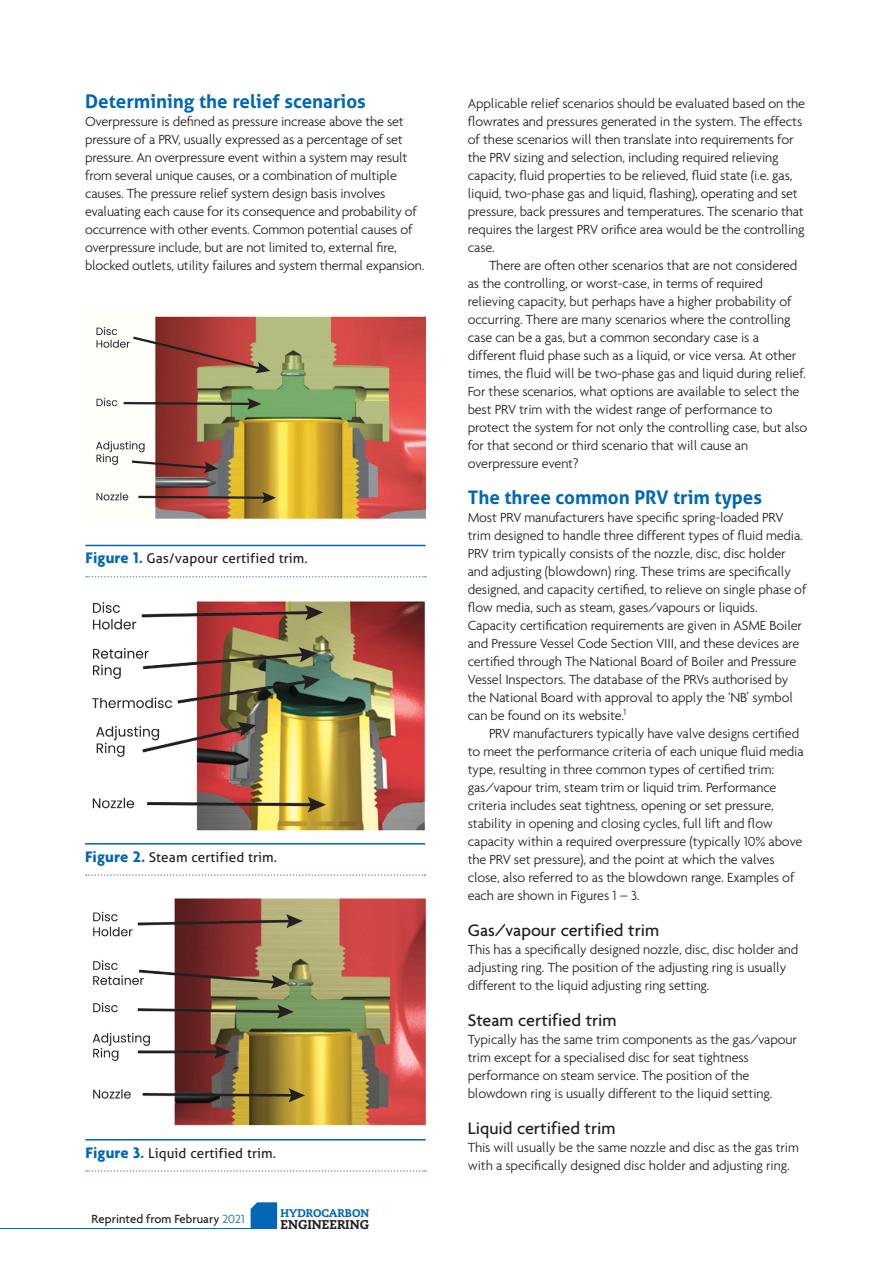
<style>
.page{position:relative;width:893px;height:1263px;background:#fff}
.page>*{position:absolute;margin:0;border:0;box-sizing:border-box;transform-origin:0 0}
.Sub_1{font:700 18.75px "Aller";color:#0167b4}
.Sub_2{font:500 18px "Agenda";color:#231f20}
.Paragraph_1{font:300 14.25px/18px "Agenda";letter-spacing:-.01em;color:#231f20}
.Body_Text{font:300 14.25px/18px "Agenda";letter-spacing:-.01em;color:#231f20}
.t1{font:13.5px "Aller";letter-spacing:.01em;color:#231f20}
.t2{font:500 12.75px "Agenda";color:#231f20}
.t3{font:800 12.75px "Caecilia";color:#231f20}
.t4{font:800 11.1px "Caecilia";color:#0167b4}
.s1{font-family:"Agenda";font-weight:700;font-size:16.5px;color:#0167b4}
.s2{font-weight:300;color:#0167b4}
</style>
<div class="page">
<hr style="left:0;top:1228px;width:277px;height:1px;background:#0167b4">
<svg style="left:251px;top:1202px;width:26px;height:26px"></svg>
<img style="left:96px;top:316px;width:330px;height:203px">
<img style="left:92px;top:601px;width:333px;height:230px">
<img style="left:92px;top:898px;width:334px;height:228px">
<hr style="left:85px;top:545px;width:341px;height:1px;background:#0167b4">
<svg style="left:86px;top:576px;width:340px;height:1px"></svg>
<hr style="left:85px;top:843px;width:340px;height:1px;background:#0167b4">
<svg style="left:86px;top:874px;width:339px;height:2px"></svg>
<hr style="left:85px;top:1139px;width:341px;height:1px;background:#0167b4">
<svg style="left:86px;top:1170px;width:340px;height:2px"></svg>
<p class="Sub_1" style="left:85px;top:90px;width:282px">Determining the relief scenarios</p>
<p class="Paragraph_1" style="left:85px;top:112px;width:341px">Overpressure is defined as pressure increase above the set pressure of a PRV, usually expressed as a percentage of set pressure. An overpressure event within a system may result from several unique causes, or a combination of multiple causes. The pressure relief system design basis involves evaluating each cause for its consequence and probability of occurrence with other events. Common potential causes of overpressure include, but are not limited to, external fire, blocked outlets, utility failures and system thermal expansion.</p>
<p class="t1" style="left:85px;top:550px;width:224px"><span class="s1">Figure 1.</span> Gas/vapour certified trim.</p>
<p class="t1" style="left:85px;top:848px;width:194px"><span class="s1">Figure 2.</span> Steam certified trim.</p>
<p class="t1" style="left:85px;top:1144px;width:192px"><span class="s1">Figure 3.</span> Liquid certified trim.</p>
<p class="t2" style="left:92px;top:1211px;width:155px">Reprinted from February <span class="s2">2021</span></p>
<p class="t4" style="left:280px;top:1207px;width:90px">HYDROCARBON</p>
<p class="t3" style="left:280px;top:1216px;width:90px">ENGINEERING</p>
<p class="Paragraph_1" style="left:468px;top:94px;width:339px">Applicable relief scenarios should be evaluated based on the flowrates and pressures generated in the system. The effects of these scenarios will then translate into requirements for the PRV sizing and selection, including required relieving capacity, fluid properties to be relieved, fluid state (i.e. gas, liquid, two-phase gas and liquid, flashing), operating and set pressure, back pressures and temperatures. The scenario that requires the largest PRV orifice area would be the controlling case.</p>
<p class="Body_Text" style="left:468px;top:256px;width:341px;text-indent:21px">There are often other scenarios that are not considered as the controlling, or worst-case, in terms of required relieving capacity, but perhaps have a higher probability of occurring. There are many scenarios where the controlling case can be a gas, but a common secondary case is a different fluid phase such as a liquid, or vice versa. At other times, the fluid will be two-phase gas and liquid during relief.<br>For these scenarios, what options are available to select the best PRV trim with the widest range of performance to protect the system for not only the controlling case, but also for that second or third scenario that will cause an overpressure event?</p>
<p class="Sub_1" style="left:468px;top:486px;width:296px">The three common PRV trim types</p>
<p class="Paragraph_1" style="left:468px;top:508px;width:340px">Most PRV manufacturers have specific spring-loaded PRV trim designed to handle three different types of fluid media.<br>PRV trim typically consists of the nozzle, disc, disc holder and adjusting (blowdown) ring. These trims are specifically designed, and capacity certified, to relieve on single phase of flow media, such as steam, gases/vapours or liquids.<br>Capacity certification requirements are given in ASME Boiler and Pressure Vessel Code Section VIII, and these devices are certified through The National Board of Boiler and Pressure Vessel Inspectors. The database of the PRVs authorised by the National Board with approval to apply the ‘NB’ symbol can be found on its website.<sup>1</sup></p>
<p class="Body_Text" style="left:468px;top:724px;width:337px;text-indent:21px">PRV manufacturers typically have valve designs certified to meet the performance criteria of each unique fluid media type, resulting in three common types of certified trim: gas/vapour trim, steam trim or liquid trim. Performance criteria includes seat tightness, opening or set pressure, stability in opening and closing cycles, full lift and flow capacity within a required overpressure (typically 10% above the PRV set pressure), and the point at which the valves close, also referred to as the blowdown range. Examples of each are shown in Figures 1 – 3.</p>
<p class="Sub_2" style="left:468px;top:919px;width:193px">Gas/vapour certified trim</p>
<p class="Paragraph_1" style="left:468px;top:940px;width:332px">This has a specifically designed nozzle, disc, disc holder and adjusting ring. The position of the adjusting ring is usually different to the liquid adjusting ring setting.</p>
<p class="Sub_2" style="left:468px;top:1009px;width:150px">Steam certified trim</p>
<p class="Paragraph_1" style="left:468px;top:1030px;width:331px">Typically has the same trim components as the gas/vapour trim except for a specialised disc for seat tightness performance on steam service. The position of the blowdown ring is usually different to the liquid setting.</p>
<p class="Sub_2" style="left:468px;top:1117px;width:149px">Liquid certified trim</p>
<p class="Paragraph_1" style="left:468px;top:1138px;width:333px">This will usually be the same nozzle and disc as the gas trim with a specifically designed disc holder and adjusting ring.</p>
</div>
